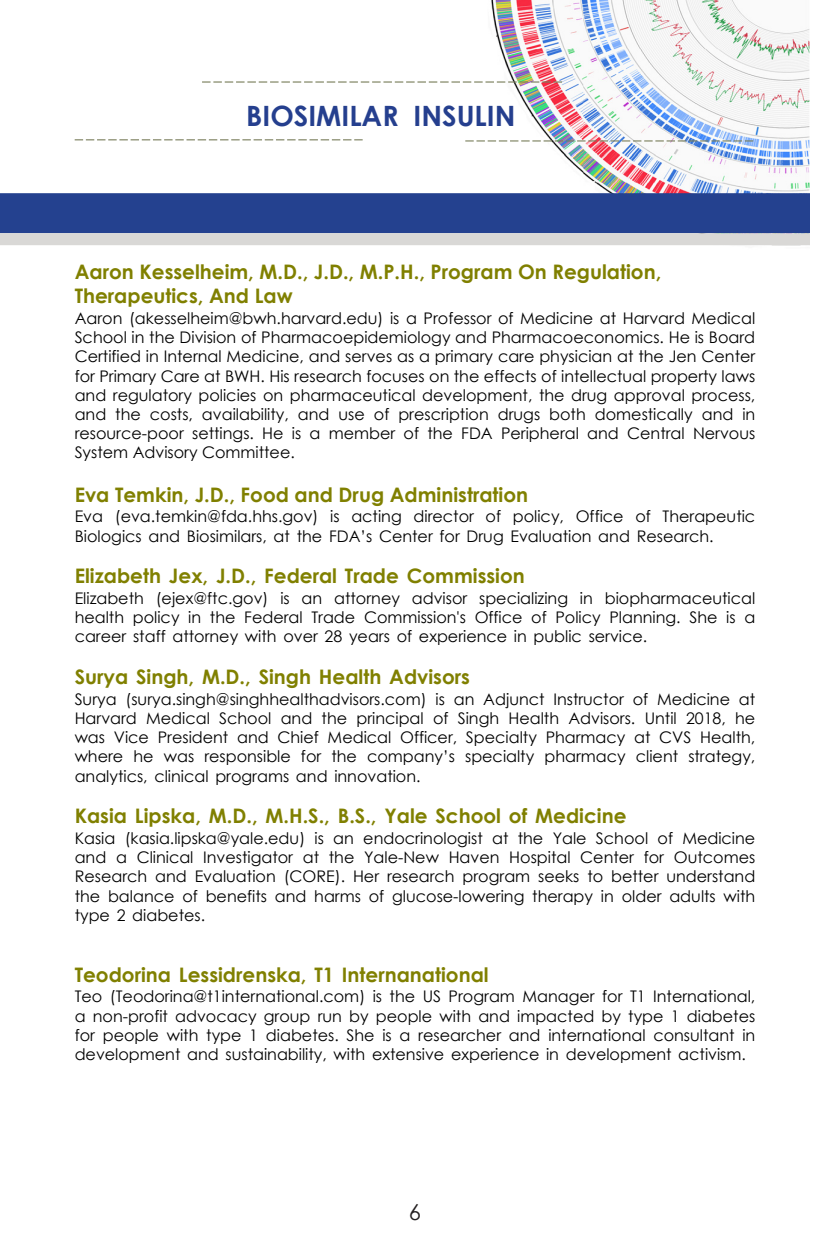
<style>
.page{position:relative;width:828px;height:1260px;background:#fff}
.page>*{position:absolute;margin:0;border:0;box-sizing:border-box;transform-origin:0 0}
.t1{font:700 28px "Century Gothic";color:#253f8e}
.t2{font:22px "Century Gothic";color:#231f20}
._03_Body_Text_BLACK{font:700 20px/24px "Century Gothic";color:#808000}
._03_Body_Text_BLACK-2{font:16px/19.2px "Century Gothic";color:#000;text-align:justify}
</style>
<div class="page">
<img style="left:491px;top:0;width:318px;height:246px">
<div style="left:0;top:193px;width:810px;height:40px;background:#24418f"></div>
<div style="left:0;top:233px;width:810px;height:12px;background:#d9d8d6"></div>
<svg style="left:202px;top:81px;width:360px;height:2px"></svg>
<svg style="left:465px;top:140px;width:288px;height:2px"></svg>
<svg style="left:75px;top:139px;width:288px;height:1px"></svg>
<h1 class="t1" style="left:246px;top:94px;width:271px">BIOSIMILAR INSULIN</h1>
<p class="_03_Body_Text_BLACK" style="left:75px;top:259px;width:588px">Aaron Kesselheim, M.D., J.D., M.P.H., Program On Regulation,<br>Therapeutics, And Law</p>
<p class="_03_Body_Text_BLACK-2" style="left:75px;top:308px;width:682px">Aaron (akesselheim@bwh.harvard.edu) is a Professor of Medicine at Harvard Medical School in the Division of Pharmacoepidemiology and Pharmacoeconomics. He is Board Certified in Internal Medicine, and serves as a primary care physician at the Jen Center for Primary Care at BWH. His research focuses on the effects of intellectual property laws and regulatory policies on pharmaceutical development, the drug approval process, and the costs, availability, and use of prescription drugs both domestically and in resource-poor settings. He is a member of the FDA Peripheral and Central Nervous System Advisory Committee.</p>
<p class="_03_Body_Text_BLACK" style="left:75px;top:481px;width:455px">Eva Temkin, J.D., Food and Drug Administration</p>
<p class="_03_Body_Text_BLACK-2" style="left:75px;top:507px;width:682px">Eva (eva.temkin@fda.hhs.gov) is acting director of policy, Office of Therapeutic<br>Biologics and Biosimilars, at the FDA’s Center for Drug Evaluation and Research.</p>
<p class="_03_Body_Text_BLACK" style="left:75px;top:563px;width:452px">Elizabeth Jex, J.D., Federal Trade Commission</p>
<p class="_03_Body_Text_BLACK-2" style="left:75px;top:588px;width:682px">Elizabeth (ejex@ftc.gov) is an attorney advisor specializing in biopharmaceutical health policy in the Federal Trade Commission's Office of Policy Planning. She is a career staff attorney with over 28 years of experience in public service.</p>
<p class="_03_Body_Text_BLACK" style="left:75px;top:664px;width:397px">Surya Singh, M.D., Singh Health Advisors</p>
<p class="_03_Body_Text_BLACK-2" style="left:75px;top:689px;width:682px">Surya (surya.singh@singhhealthadvisors.com) is an Adjunct Instructor of Medicine at Harvard Medical School and the principal of Singh Health Advisors. Until 2018, he was Vice President and Chief Medical Officer, Specialty Pharmacy at CVS Health, where he was responsible for the company’s specialty pharmacy client strategy, analytics, clinical programs and innovation.</p>
<p class="_03_Body_Text_BLACK" style="left:75px;top:803px;width:553px">Kasia Lipska, M.D., M.H.S., B.S., Yale School of Medicine</p>
<p class="_03_Body_Text_BLACK-2" style="left:75px;top:828px;width:682px">Kasia (kasia.lipska@yale.edu) is an endocrinologist at the Yale School of Medicine and a Clinical Investigator at the Yale-New Haven Hospital Center for Outcomes Research and Evaluation (CORE). Her research program seeks to better understand the balance of benefits and harms of glucose-lowering therapy in older adults with type 2 diabetes.</p>
<p class="_03_Body_Text_BLACK" style="left:75px;top:961px;width:416px">Teodorina Lessidrenska, T1 Internanational</p>
<p class="_03_Body_Text_BLACK-2" style="left:75px;top:987px;width:682px">Teo (Teodorina@t1international.com) is the US Program Manager for T1 International, a non-profit advocacy group run by people with and impacted by type 1 diabetes for people with type 1 diabetes. She is a researcher and international consultant in development and sustainability, with extensive experience in development activism.</p>
<h2 class="t2" style="left:409px;top:1196px;width:14px">6</h2>
</div>
